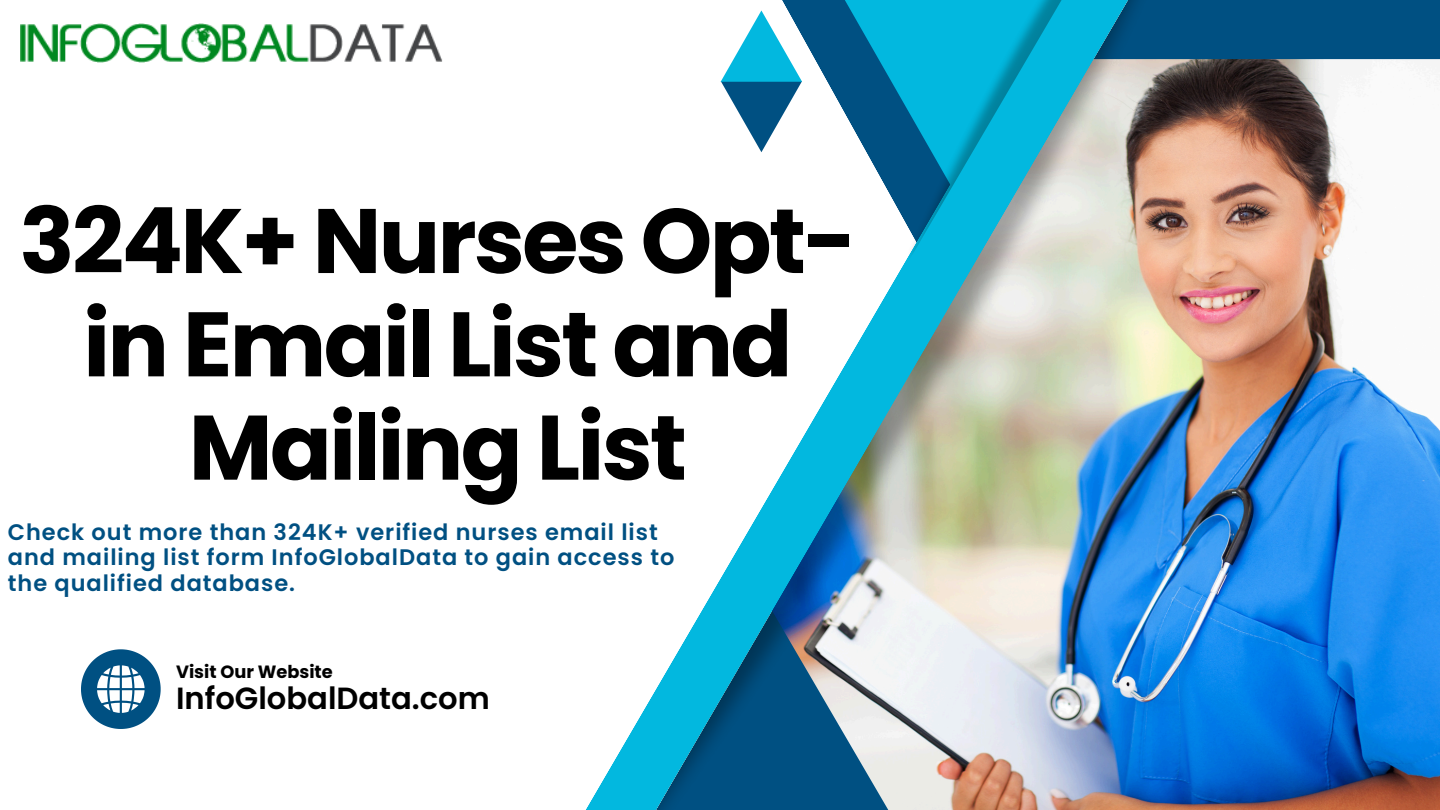
<style>
.page{position:relative;width:1440px;height:810px;background:#fff}
.page>*{position:absolute;margin:0;border:0;box-sizing:border-box;transform-origin:0 0}
.t1{font:700 91.4px/103.3px "Poppins";letter-spacing:-.03em;color:#000;text-align:center}
.t2{font:600 30.6px "Poppins";color:#000}
.t3{font:600 22.5px/25.6px "Poppins";letter-spacing:.045em;color:#005082}
.t4{font:700 17.8px "Poppins";color:#000}
</style>
<div class="page">
<img style="left:586px;top:0;width:854px;height:810px">
<svg style="left:81px;top:649px;width:79px;height:80px"></svg>
<svg style="left:820px;top:0;width:64px;height:209px"></svg>
<img style="left:884px;top:0;width:303px;height:264px">
<svg style="left:721px;top:10px;width:81px;height:142px"></svg>
<img style="left:20px;top:23px;width:423px;height:39px">
<h1 class="t1" style="left:19px;top:189px;width:838px">324K+ Nurses Opt&shy;in Email List and<br>Mailing List</h1>
<h3 class="t3" style="left:8px;top:519px;width:668px">Check out more than 324K+ verified nurses email list and mailing list form InfoGlobalData to gain access to the qualified database.</h3>
<p class="t4" style="left:176px;top:659px;width:158px">Visit Our Website</p>
<p class="t2" style="left:176px;top:677px;width:315px">InfoGlobalData.com</p>
</div>
